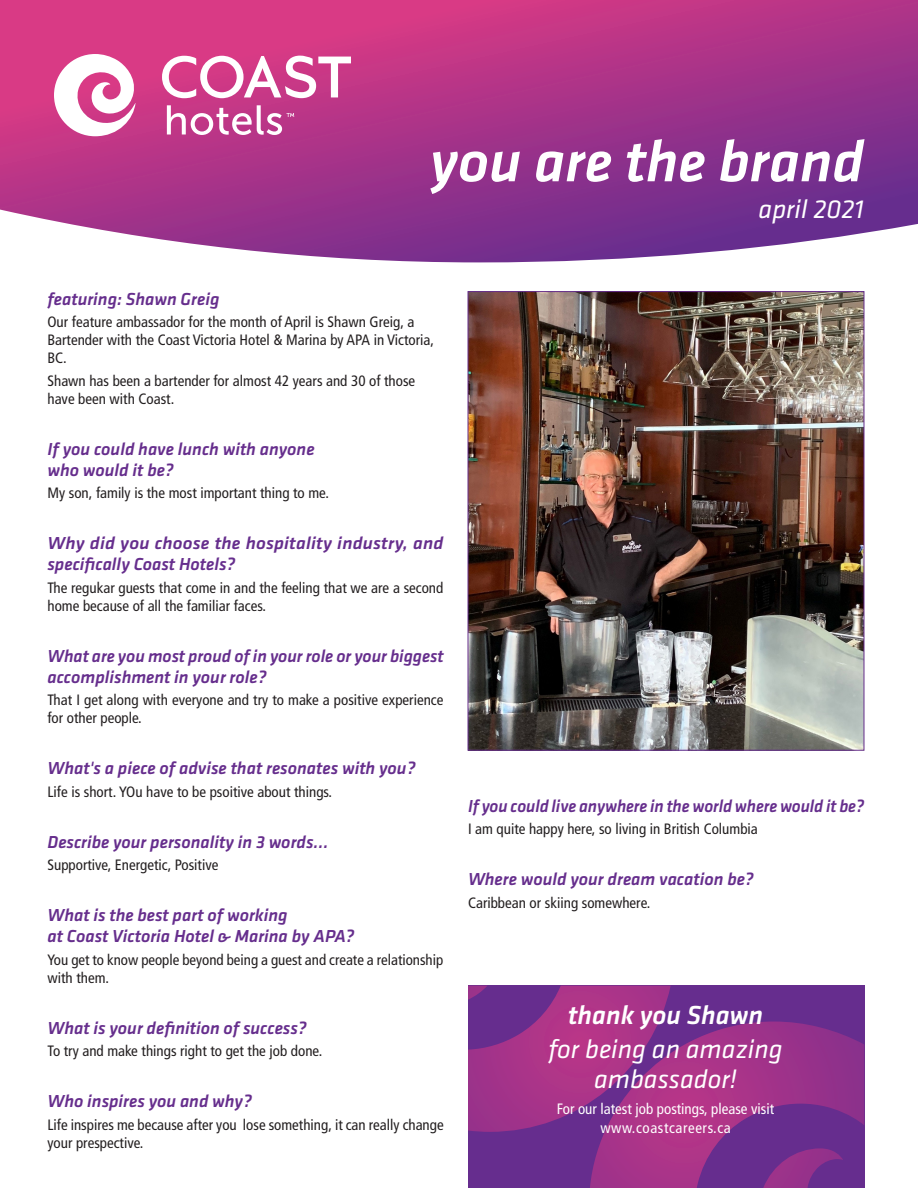
<style>
.page{position:relative;width:918px;height:1188px;background:#fff}
.page>*{position:absolute;margin:0;border:0;box-sizing:border-box;transform-origin:0 0}
.t1{font:italic 500 60px "Klavika";color:#fff}
.Body_Text{font:italic 27px/30px "Klavika";color:#fff;text-align:center}
.Body_Text-2{font:italic 500 27px "Klavika";color:#fff}
.Body_Text-3{font:italic 500 18px/21px "Klavika";color:#662e8d}
.Body_Text-4{font:italic 500 18px/21px "Klavika";color:#662e8d;scale:1.05 1}
.Body_Text-5{font:italic 500 18px "Klavika";color:#662e8d;scale:.95 1}
.Body_Text-6{font:condensed 15px/18px "Frutiger LT";color:#231f20}
.Body_Text-7{font:condensed 15px "Frutiger LT";color:#fff}
.Body_Text-8{font:condensed 15px "Frutiger LT";letter-spacing:.04em;color:#fff}
</style>
<div class="page">
<svg style="left:0;top:0;width:918px;height:262px;background:#aa3f90"></svg>
<svg style="left:162px;top:56px;width:189px;height:42px"></svg>
<svg style="left:54px;top:54px;width:83px;height:82px"></svg>
<svg style="left:167px;top:105px;width:127px;height:30px"></svg>
<div style="left:468px;top:986px;width:396px;height:202px;background:#662d8e"></div>
<svg style="left:590px;top:1022px;width:274px;height:166px"></svg>
<svg style="left:763px;top:1148px;width:80px;height:40px"></svg>
<svg style="left:468px;top:986px;width:203px;height:146px"></svg>
<img style="left:470px;top:293px;width:392px;height:456px">
<p class="t1" style="left:430px;top:129px;width:436px">you are the brand</p>
<p class="Body_Text" style="left:758px;top:195px;width:107px">april 2021</p>
<p class="Body_Text-3" style="left:47px;top:289px;width:174px">featuring: Shawn Greig</p>
<p class="Body_Text-6" style="left:47px;top:313px;width:388px">Our feature ambassador for the month of April is Shawn Greig, a<br>Bartender with the Coast Victoria Hotel &amp; Marina by APA in Victoria,<br>BC.</p>
<p class="Body_Text-6" style="left:47px;top:372px;width:369px">Shawn has been a bartender for almost 42 years and 30 of those have been with Coast.</p>
<p class="Body_Text-3" style="left:47px;top:439px;width:269px">If you could have lunch with anyone who would it be?</p>
<p class="Body_Text-6" style="left:47px;top:484px;width:283px">My son, family is the most important thing to me.</p>
<p class="Body_Text-4" style="left:47px;top:533px;width:379px">Why did you choose the hospitality industry, and specifically Coast Hotels?</p>
<p class="Body_Text-6" style="left:47px;top:579px;width:397px">The regukar guests that come in and the feeling that we are a second home because of all the familiar faces.</p>
<p class="Body_Text-3" style="left:47px;top:646px;width:398px">What are you most proud of in your role or your biggest accomplishment in your role?</p>
<p class="Body_Text-6" style="left:47px;top:691px;width:397px">That I get along with everyone and try to make a positive experience for other people.</p>
<p class="Body_Text-3" style="left:47px;top:758px;width:370px">What's a piece of advise that resonates with you?</p>
<p class="Body_Text-6" style="left:47px;top:783px;width:286px">Life is short. YOu have to be psoitive about things.</p>
<p class="Body_Text-3" style="left:47px;top:832px;width:282px">Describe your personality in 3 words...</p>
<p class="Body_Text-6" style="left:47px;top:856px;width:172px">Supportive, Energetic, Positive</p>
<p class="Body_Text-3" style="left:47px;top:905px;width:308px">What is the best part of working<br>at Coast Victoria Hotel &amp; Marina by APA?</p>
<p class="Body_Text-6" style="left:47px;top:951px;width:397px">You get to know people beyond being a guest and create a relationship with them.</p>
<p class="Body_Text-3" style="left:47px;top:1018px;width:261px">What is your definition of success?</p>
<p class="Body_Text-6" style="left:47px;top:1042px;width:276px">To try and make things right to get the job done.</p>
<p class="Body_Text-3" style="left:47px;top:1091px;width:206px">Who inspires you and why?</p>
<p class="Body_Text-6" style="left:47px;top:1116px;width:398px">Life inspires me because after you lose something, it can really change your prespective.</p>
<p class="Body_Text-5" style="left:468px;top:796px;width:419px">If you could live anywhere in the world where would it be?</p>
<p class="Body_Text-6" style="left:468px;top:820px;width:291px">I am quite happy here, so living in British Columbia</p>
<p class="Body_Text-3" style="left:468px;top:869px;width:287px">Where would your dream vacation be?</p>
<p class="Body_Text-6" style="left:468px;top:894px;width:184px">Caribbean or skiing somewhere.</p>
<p class="Body_Text-2" style="left:568px;top:1000px;width:196px">thank you Shawn</p>
<p class="Body_Text" style="left:549px;top:1035px;width:236px">for being an amazing ambassador!</p>
<p class="Body_Text-7" style="left:557px;top:1100px;width:219px">For our latest job postings, please visit</p>
<p class="Body_Text-8" style="left:600px;top:1119px;width:132px">www.coastcareers.ca</p>
</div>
